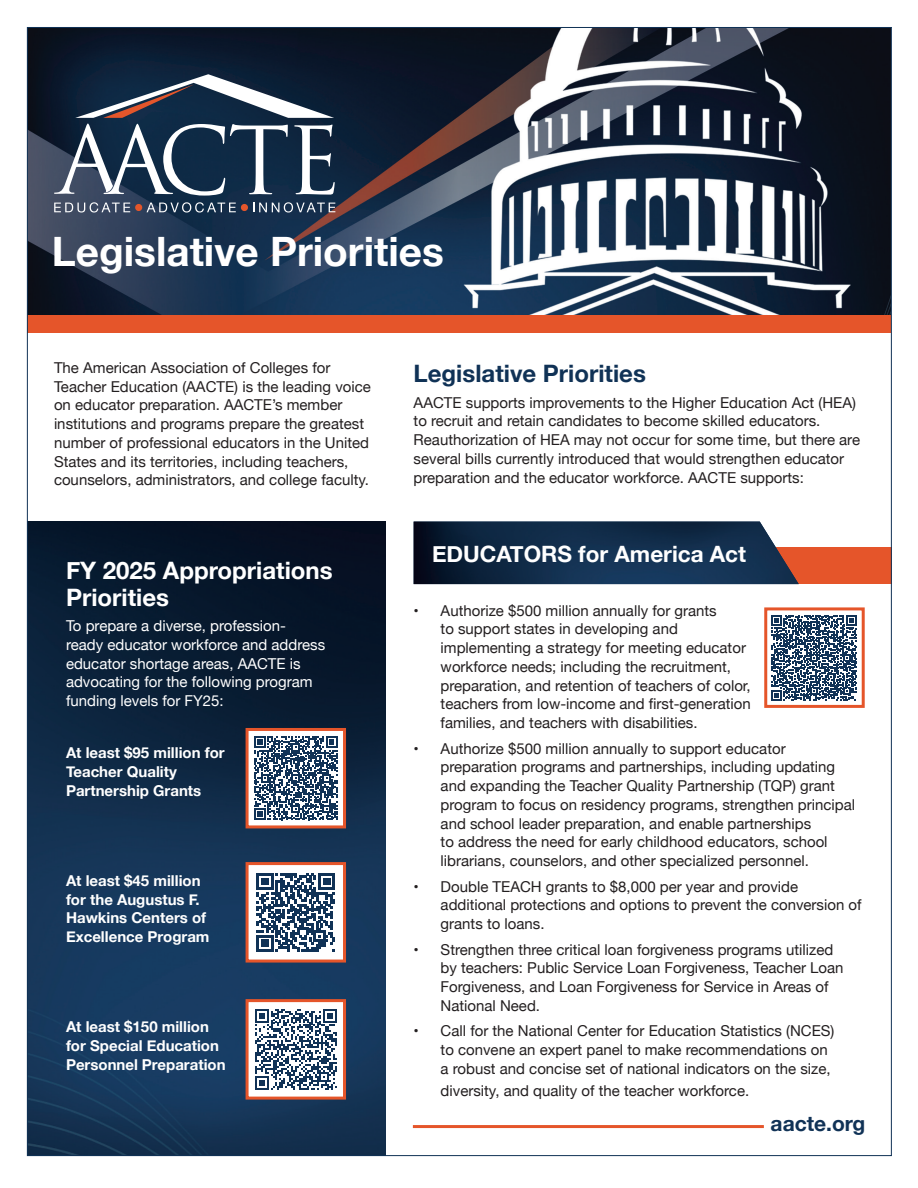
<style>
.page{position:relative;width:918px;height:1188px;background:#fff}
.page>*{position:absolute;margin:0;border:0;box-sizing:border-box;transform-origin:0 0}
.t1{font:700 40.5px "Helvetica Neue";color:#fff}
.t2{font:700 24px/27px "Helvetica Neue";color:#fff}
.t3{font:700 24px "Helvetica Neue";color:#103256}
.t4{font:700 22.5px "Helvetica Neue";color:#fff}
.t5{font:700 21px "Helvetica Neue";color:#103256}
.t6{font:15px/18.8px "Helvetica Neue";color:#231f20}
.t7{font:700 15px/18.8px "Helvetica Neue";color:#fff}
.t8{font:15px/18.8px "Helvetica Neue";color:#fff}
</style>
<div class="page">
<img style="left:29px;top:29px;width:861px;height:286px">
<div style="left:414px;top:548px;width:477px;height:36px;background:#e5552a"></div>
<img style="left:29px;top:522px;width:357px;height:632px">
<div style="left:247px;top:864px;width:98px;height:97px;background:#fff"></div>
<svg style="left:257px;top:873px;width:78px;height:79px"></svg>
<div style="left:246px;top:862px;width:100px;height:101px;border:3px solid #e5552a"></div>
<div style="left:247px;top:729px;width:98px;height:98px;background:#fff"></div>
<svg style="left:254px;top:736px;width:84px;height:84px"></svg>
<div style="left:246px;top:728px;width:100px;height:100px;border:3px solid #e5552a"></div>
<div style="left:247px;top:1001px;width:98px;height:97px;background:#fff"></div>
<svg style="left:255px;top:1009px;width:82px;height:81px"></svg>
<div style="left:246px;top:999px;width:100px;height:101px;border:3px solid #e5552a"></div>
<div style="left:27px;top:315px;width:864px;height:18px;background:#e5552a"></div>
<svg style="left:772px;top:615px;width:85px;height:85px"></svg>
<div style="left:764px;top:607px;width:101px;height:101px;border:3px solid #e5552a"></div>
<img style="left:414px;top:522px;width:385px;height:62px">
<hr style="left:413px;top:1125px;width:351px;height:3px;background:#e5552a">
<svg style="left:75px;top:74px;width:259px;height:44px"></svg>
<svg style="left:294px;top:125px;width:41px;height:70px"></svg>
<svg style="left:54px;top:124px;width:234px;height:72px"></svg>
<svg style="left:54px;top:202px;width:281px;height:11px"></svg>
<p class="t1" style="left:52px;top:219px;width:394px">Legislative Priorities</p>
<p class="t6" style="left:54px;top:359px;width:318px">The American Association of Colleges for Teacher Education (AACTE) is the leading voice on educator preparation. AACTE’s member institutions and programs prepare the greatest number of professional educators in the United States and its territories, including teachers, counselors, administrators, and college faculty.</p>
<p class="t2" style="left:66px;top:557px;width:268px">FY 2025 Appropriations<br>Priorities</p>
<p class="t8" style="left:66px;top:617px;width:261px">To prepare a diverse, profession&shy;ready educator workforce and address educator shortage areas, AACTE is advocating for the following program funding levels for FY25:</p>
<p class="t7" style="left:66px;top:744px;width:160px">At least $95 million for<br>Teacher Quality<br>Partnership Grants</p>
<p class="t7" style="left:66px;top:872px;width:145px">At least $45 million for the Augustus F.<br>Hawkins Centers of<br>Excellence Program</p>
<p class="t7" style="left:66px;top:1018px;width:161px">At least $150 million for Special Education<br>Personnel Preparation</p>
<p class="t3" style="left:414px;top:355px;width:234px">Legislative Priorities</p>
<p class="t6" style="left:414px;top:394px;width:448px">AACTE supports improvements to the Higher Education Act (HEA) to recruit and retain candidates to become skilled educators.<br>Reauthorization of HEA may not occur for some time, but there are several bills currently introduced that would strengthen educator preparation and the educator workforce. AACTE supports:</p>
<p class="t4" style="left:432px;top:536px;width:316px">EDUCATORS for America Act</p>
<p class="t6" style="left:441px;top:602px;width:312px;text-indent:-27px">• Authorize $500 million annually for grants<br>to support states in developing and implementing a strategy for meeting educator workforce needs; including the recruitment, preparation, and retention of teachers of color, teachers from low-income and first-generation families, and teachers with disabilities.</p>
<p class="t6" style="left:441px;top:740px;width:416px;text-indent:-27px">• Authorize $500 million annually to support educator preparation programs and partnerships, including updating and expanding the Teacher Quality Partnership (TQP) grant program to focus on residency programs, strengthen principal and school leader preparation, and enable partnerships<br>to address the need for early childhood educators, school librarians, counselors, and other specialized personnel.</p>
<p class="t6" style="left:441px;top:878px;width:422px;text-indent:-27px">• Double TEACH grants to $8,000 per year and provide additional protections and options to prevent the conversion of grants to loans.</p>
<p class="t6" style="left:441px;top:941px;width:404px;text-indent:-27px">• Strengthen three critical loan forgiveness programs utilized by teachers: Public Service Loan Forgiveness, Teacher Loan Forgiveness, and Loan Forgiveness for Service in Areas of National Need.</p>
<p class="t6" style="left:441px;top:1023px;width:395px;text-indent:-27px">• Call for the National Center for Education Statistics (NCES) to convene an expert panel to make recommendations on a robust and concise set of national indicators on the size,</p>
<p class="t6" style="left:441px;top:1083px;width:310px">diversity, and quality of the teacher workforce.</p>
<p class="t5" style="left:771px;top:1107px;width:96px">aacte.org</p>
</div>
